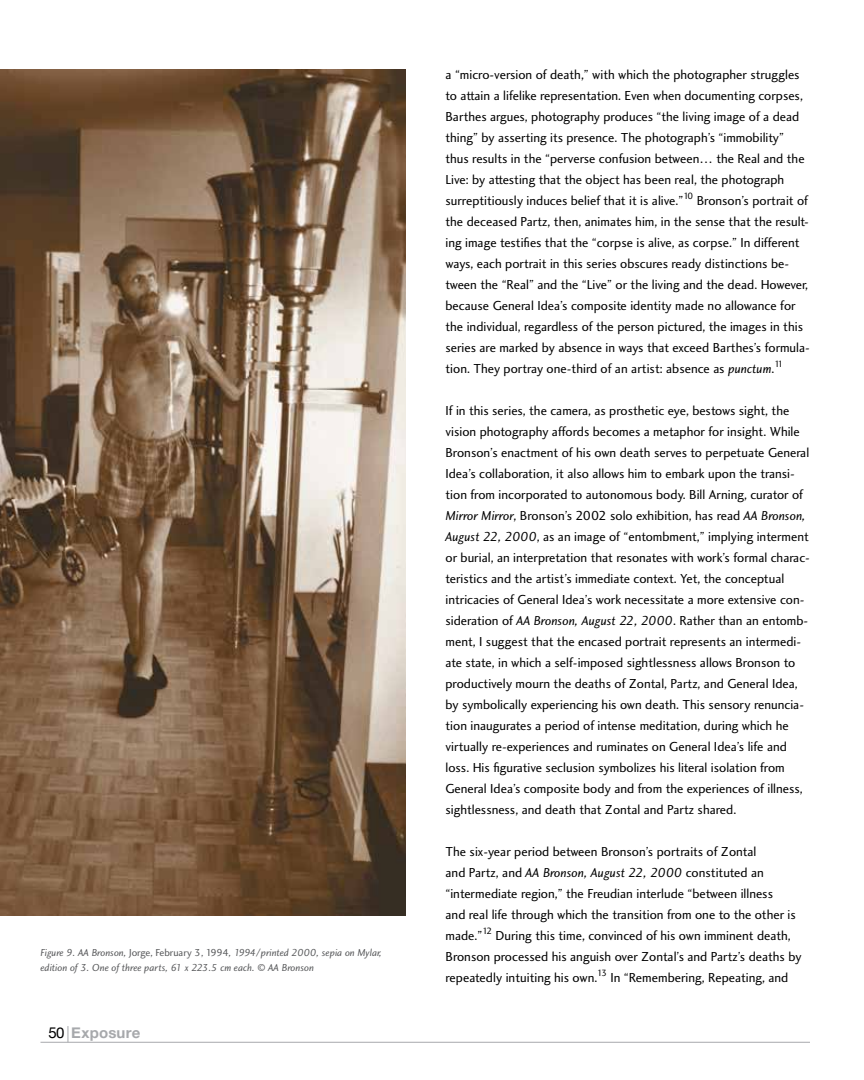
<style>
.page{position:relative;width:864px;height:1080px;background:#fff}
.page>*{position:absolute;margin:0;border:0;box-sizing:border-box;transform-origin:0 0}
.t1{font:700 15px "Helvetica Neue";letter-spacing:.015em;color:#a7a9ac}
.t2{font:13.5px/21px "Charlotte Sans Book Plain";color:#000}
.t3{font:10.5px/15px "Charlotte Sans Book Italic Plain";color:#58595b}
.s1{font-family:"Charlotte Sans Book Plain"}
.s2{font-weight:400;color:#000}
.s3{font-family:"Charlotte Sans Book Italic Plain"}
</style>
<div class="page">
<img style="left:0;top:69px;width:405px;height:847px">
<hr style="left:40px;top:1042px;width:770px;height:1px;background:#a7a9ac">
<svg style="left:68px;top:1026px;width:1px;height:16px"></svg>
<p class="t3" style="left:40px;top:945px;width:343px">Figure 9. AA Bronson, <span class="s1">Jorge, February 3, 1994</span>, 1994/printed 2000, sepia on Mylar, edition of 3. One of three parts, 61 x 223.5 cm each. © AA Bronson</p>
<p class="t1" style="left:49px;top:1021px;width:93px"><span class="s2">50</span> Exposure</p>
<p class="t2" style="left:446px;top:64px;width:366px">a “micro-version of death,” with which the photographer struggles to attain a lifelike representation. Even when documenting corpses, Barthes argues, photography produces “the living image of a dead thing” by asserting its presence. The photograph’s “immobility” thus results in the “perverse confusion between… the Real and the Live: by attesting that the object has been real, the photograph surreptitiously induces belief that it is alive.”<sup>10</sup> Bronson’s portrait of the deceased Partz, then, animates him, in the sense that the result&shy;ing image testifies that the “corpse is alive, as corpse.” In different ways, each portrait in this series obscures ready distinctions be&shy;tween the “Real” and the “Live” or the living and the dead. However, because General Idea’s composite identity made no allowance for the individual, regardless of the person pictured, the images in this series are marked by absence in ways that exceed Barthes’s formula&shy;tion. They portray one-third of an artist: absence as <span class="s3">punctum</span>.<sup>11</sup></p>
<p class="t2" style="left:446px;top:400px;width:366px">If in this series, the camera, as prosthetic eye, bestows sight, the vision photography affords becomes a metaphor for insight. While Bronson’s enactment of his own death serves to perpetuate General Idea’s collaboration, it also allows him to embark upon the transi&shy;tion from incorporated to autonomous body. Bill Arning, curator of <span class="s3">Mirror Mirror</span>, Bronson’s 2002 solo exhibition, has read <span class="s3">AA Bronson, August 22, 2000</span>, as an image of “entombment,” implying interment or burial, an interpretation that resonates with work’s formal charac&shy;teristics and the artist’s immediate context. Yet, the conceptual intricacies of General Idea’s work necessitate a more extensive con&shy;sideration of <span class="s3">AA Bronson, August 22, 2000</span>. Rather than an entomb&shy;ment, I suggest that the encased portrait represents an intermedi&shy;ate state, in which a self-imposed sightlessness allows Bronson to productively mourn the deaths of Zontal, Partz, and General Idea, by symbolically experiencing his own death. This sensory renuncia&shy;tion inaugurates a period of intense meditation, during which he virtually re-experiences and ruminates on General Idea’s life and loss. His figurative seclusion symbolizes his literal isolation from General Idea’s composite body and from the experiences of illness, sightlessness, and death that Zontal and Partz shared.</p>
<p class="t2" style="left:446px;top:841px;width:357px">The six-year period between Bronson’s portraits of Zontal<br>and Partz, and <span class="s3">AA Bronson, August 22, 2000</span> constituted an “intermediate region,” the Freudian interlude “between illness<br>and real life through which the transition from one to the other is made.”<sup>12</sup> During this time, convinced of his own imminent death, Bronson processed his anguish over Zontal’s and Partz’s deaths by repeatedly intuiting his own.<sup>13</sup> In “Remembering, Repeating, and</p>
</div>
